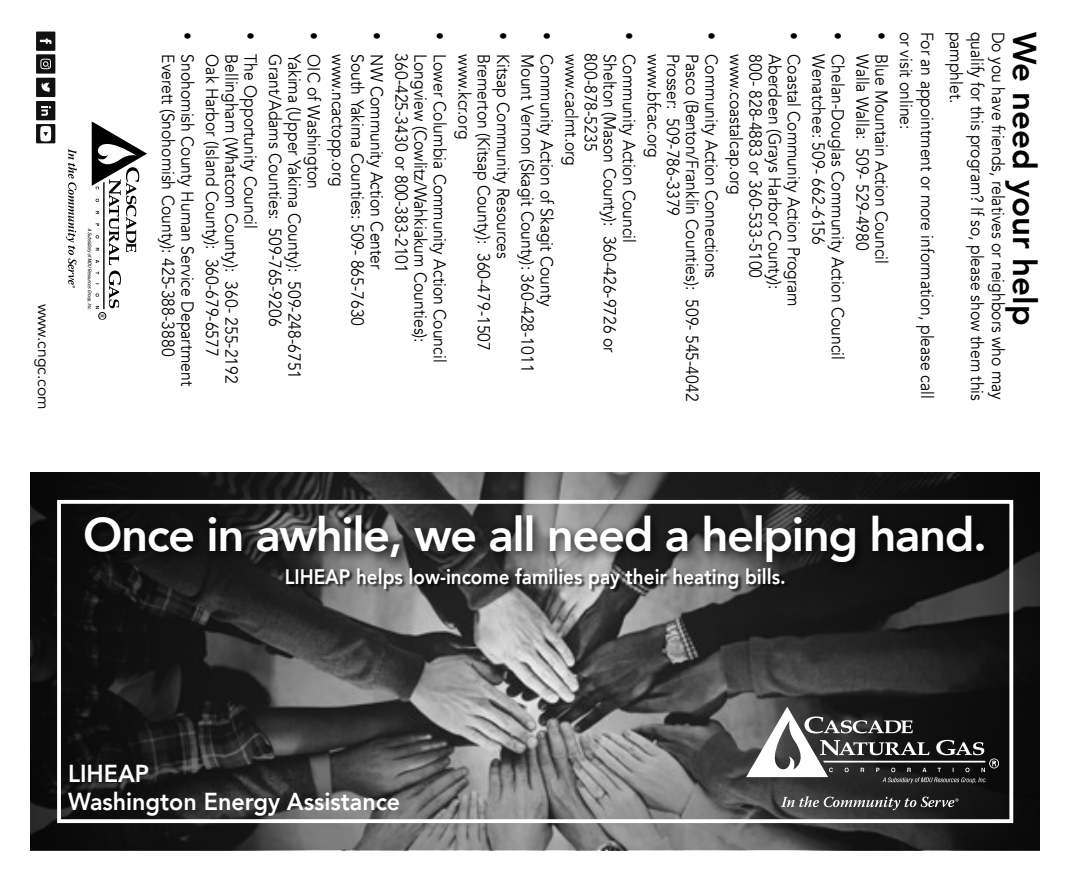
<style>
.page{position:relative;width:1071px;height:882px;background:#fff}
.page>*{position:absolute;margin:0;border:0;box-sizing:border-box;transform-origin:0 0}
.t1{font:800 47.25px "Avenir";letter-spacing:-.03em;color:#fff}
.t2{font:800 33.07px "Avenir";color:#000}
.t3{font:800 24.5px/28px "Avenir";color:#fff;scale:.95 1}
.t4{font:800 21px "Avenir";color:#fff;scale:.9 1}
.t5{font:17.5px/19.2px "Avenir";color:#000;scale:.9 1}
.t6{font:15.75px "Avenir";color:#000}
</style>
<div class="page">
<svg style="left:31px;top:472px;width:1009px;height:378px;background:#404040"></svg>
<div style="left:57px;top:500px;width:956px;height:323px;border:4px solid #fff"></div>
<div style="left:79px;top:510px;width:916px;height:65px;background:#000;opacity:.75"></div>
<div style="left:286px;top:568px;width:503px;height:25px;background:#000;opacity:.75"></div>
<svg style="left:746px;top:707px;width:253px;height:76px"></svg>
<svg style="left:781px;top:796px;width:177px;height:14px;background:#5a5a5a"></svg>
<div style="left:99px;top:312px;width:7px;height:8px;border:1px solid #000;border-radius:50%"></div>
<svg style="left:87px;top:121px;width:60px;height:197px"></svg>
<svg style="left:66px;top:149px;width:11px;height:139px"></svg>
<div style="left:36px;top:78px;width:19px;height:19px;background:#111"></div>
<svg style="left:42px;top:82px;width:8px;height:11px"></svg>
<div style="left:36px;top:32px;width:19px;height:19px;background:#111"></div>
<svg style="left:40px;top:39px;width:12px;height:5px"></svg>
<div style="left:36px;top:54px;width:19px;height:20px;background:#111"></div>
<svg style="left:40px;top:59px;width:11px;height:10px"></svg>
<div style="left:36px;top:101px;width:19px;height:19px;background:#111"></div>
<svg style="left:41px;top:106px;width:10px;height:10px"></svg>
<div style="left:36px;top:124px;width:19px;height:19px;background:#111"></div>
<svg style="left:40px;top:126px;width:11px;height:15px"></svg>
<p class="t6" style="left:53px;top:304px;width:107px;rotate:90deg">www.cngc.com</p>
<p class="t5" style="left:197px;top:32px;width:10px;rotate:90deg">•</p>
<p class="t5" style="left:260px;top:32px;width:10px;rotate:90deg">•</p>
<p class="t5" style="left:221px;top:54px;width:337px;rotate:90deg">Oak Harbor (Island County): 360-679-6577</p>
<p class="t5" style="left:241px;top:54px;width:368px;rotate:90deg">Bellingham (Whatcom County): 360- 255-2192</p>
<p class="t5" style="left:260px;top:54px;width:196px;rotate:90deg">The Opportunity Council</p>
<p class="t5" style="left:178px;top:54px;width:337px;rotate:90deg">Everett (Snohomish County): 425-388-3880</p>
<p class="t5" style="left:197px;top:54px;width:370px;rotate:90deg">Snohomish County Human Service Department</p>
<p class="t5" style="left:323px;top:54px;width:362px;text-indent:-23px;rotate:90deg">• OIC of Washington<br>Yakima (Upper Yakima County): 509-248-6751<br>Grant/Adams Counties: 509-765-9206</p>
<p class="t5" style="left:386px;top:32px;width:10px;rotate:90deg">•</p>
<p class="t5" style="left:396px;top:54px;width:240px;line-height:38.5px;rotate:90deg">NW Community Action Center www.ncactopp.org</p>
<p class="t5" style="left:367px;top:54px;width:304px;rotate:90deg">South Yakima Counties: 509- 865-7630</p>
<p class="t5" style="left:449px;top:32px;width:10px;rotate:90deg">•</p>
<p class="t5" style="left:512px;top:54px;width:331px;text-indent:-23px;rotate:90deg">• Kitsap Community Resources<br>Bremerton (Kitsap County): 360-479-1507 www.kcr.org</p>
<p class="t5" style="left:556px;top:32px;width:10px;rotate:90deg">•</p>
<p class="t5" style="left:639px;top:32px;width:10px;rotate:90deg">•</p>
<p class="t5" style="left:721px;top:32px;width:10px;rotate:90deg">•</p>
<p class="t5" style="left:803px;top:32px;width:307px;text-align:center;rotate:90deg">• Coastal Community Action Program<br>Aberdeen (Grays Harbor County):</p>
<p class="t5" style="left:411px;top:53px;width:245px;rotate:90deg">360-425-3430 or 800-383-2101</p>
<p class="t5" style="left:600px;top:53px;width:127px;rotate:90deg">800-878-5235 www.caclmt.org</p>
<p class="t5" style="left:663px;top:54px;width:117px;rotate:90deg">www.bfcac.org</p>
<p class="t5" style="left:746px;top:54px;width:157px;rotate:90deg">www.coastalcap.org</p>
<p class="t5" style="left:765px;top:54px;width:250px;rotate:90deg">800- 828-4883 or 360-533-5100</p>
<p class="t5" style="left:537px;top:54px;width:355px;rotate:90deg">Mount Vernon (Skagit County): 360-428-1011</p>
<p class="t5" style="left:556px;top:54px;width:282px;rotate:90deg">Community Action of Skagit County</p>
<p class="t5" style="left:619px;top:54px;width:333px;rotate:90deg">Shelton (Mason County): 360-426-9726 or</p>
<p class="t5" style="left:639px;top:54px;width:211px;rotate:90deg">Community Action Council</p>
<p class="t5" style="left:682px;top:54px;width:181px;rotate:90deg">Prosser: 509-786-3379</p>
<p class="t5" style="left:702px;top:54px;width:387px;rotate:90deg">Pasco (Benton/Franklin Counties): 509- 545-4042</p>
<p class="t5" style="left:721px;top:54px;width:250px;rotate:90deg">Community Action Connections</p>
<p class="t5" style="left:430px;top:54px;width:322px;rotate:90deg">Longview (Cowlitz/Wahkiakum Counties):</p>
<p class="t5" style="left:449px;top:54px;width:344px;rotate:90deg">Lower Columbia Community Action Council</p>
<p class="t5" style="left:847px;top:32px;width:10px;rotate:90deg">•</p>
<p class="t5" style="left:828px;top:54px;width:213px;rotate:90deg">Wenatchee: 509- 662-6156</p>
<p class="t5" style="left:847px;top:54px;width:341px;rotate:90deg">Chelan-Douglas Community Action Council</p>
<p class="t5" style="left:891px;top:32px;width:10px;rotate:90deg">•</p>
<p class="t5" style="left:916px;top:32px;width:110px;rotate:90deg">or visit online:</p>
<p class="t5" style="left:937px;top:32px;width:409px;rotate:90deg">For an appointment or more information, please call</p>
<p class="t5" style="left:965px;top:32px;width:81px;rotate:90deg">pamphlet.</p>
<p class="t5" style="left:986px;top:32px;width:412px;rotate:90deg">qualify for this program? If so, please show them this</p>
<p class="t5" style="left:1007px;top:32px;width:411px;rotate:90deg">Do you have friends, relatives or neighbors who may</p>
<h2 class="t2" style="left:1050px;top:32px;width:296px;rotate:90deg">We need your help</h2>
<p class="t5" style="left:872px;top:54px;width:220px;rotate:90deg">Walla Walla: 509- 529-4980</p>
<p class="t5" style="left:891px;top:54px;width:235px;rotate:90deg">Blue Mountain Action Council</p>
<h1 class="t1" style="left:83px;top:498px;width:905px">Once in awhile, we all need a helping hand.</h1>
<p class="t4" style="left:285px;top:560px;width:558px">LIHEAP helps low-income families pay their heating bills.</p>
<h3 class="t3" style="left:68px;top:760px;width:351px">LIHEAP<br>Washington Energy Assistance</h3>
</div>
